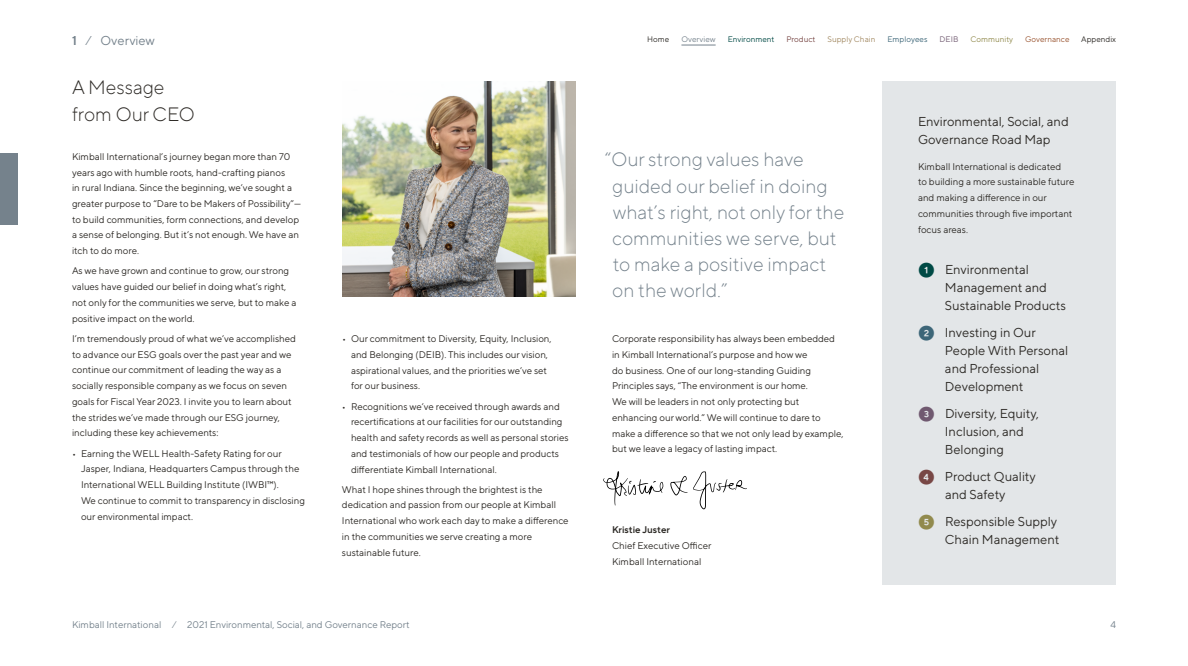
<style>
.page{position:relative;width:1188px;height:666px;background:#fff}
.page>*{position:absolute;margin:0;border:0;box-sizing:border-box;transform-origin:0 0}
.t1{font:300 19.2px/26.1px "TT Norms Pro";color:#75828c}
.t2{font:300 19.2px/27px "TT Norms Pro";color:#2d2a26}
.t3{font:12.8px/18px "TT Norms Pro";color:#2d2a26}
.t4{font:12.8px "TT Norms Pro";color:#75828c}
.t5{font:9.6px/15.7px "TT Norms Pro";color:#2d2a26}
.t6{font:9.6px "TT Norms Pro";color:#75828c}
.t7{font:600 9.6px "TT Norms Pro";color:#2d2a26}
.t8{font:8px "TT Norms Pro";letter-spacing:.005em;color:#2d2a26}
.t9{font:8px "TT Norms Pro";letter-spacing:.005em;color:#004a45}
.t10{font:8px "TT Norms Pro";letter-spacing:.005em;color:#a38a63}
.t11{font:8px "TT Norms Pro";letter-spacing:.005em;color:#995430}
.t12{font:8px "TT Norms Pro";letter-spacing:.005em;color:#3d6678}
.t13{font:8px "TT Norms Pro";letter-spacing:.005em;color:#918a4d}
.t14{font:8px "TT Norms Pro";letter-spacing:.005em;color:#75828c}
.t15{font:8px "TT Norms Pro";letter-spacing:.005em;color:#784745}
.t16{font:8px "TT Norms Pro";color:#705970}
.s1{font-weight:600}
.s2{font-weight:600;font-size:16.8px;color:#004a45}
.s3{font-weight:600;font-size:16.8px;color:#3d6678}
.s4{font-weight:600;font-size:16.8px;color:#705970}
.s5{font-weight:600;font-size:16.8px;color:#784745}
.s6{font-weight:600;font-size:16.8px;color:#918a4d}
</style>
<div class="page">
<hr style="left:681px;top:45px;width:35px;height:1px;background:#75828c">
<div style="left:882px;top:81px;width:234px;height:504px;background:#e3e6e8"></div>
<div style="left:0;top:153px;width:18px;height:72px;background:#75828c"></div>
<img style="left:342px;top:81px;width:234px;height:216px">
<svg style="left:603px;top:471px;width:60px;height:34px"></svg>
<svg style="left:670px;top:471px;width:77px;height:38px"></svg>
<h2 class="t4" style="left:72px;top:31px;width:85px"><span class="s1">1</span> ⁄ Overview</h2>
<h1 class="t2" style="left:72px;top:73px;width:124px">A Message from Our CEO</h1>
<p class="t5" style="left:72px;top:148px;width:230px">Kimball International’s journey began more than 70 years ago with humble roots, hand-crafting pianos<br>in rural Indiana. Since the beginning, we’ve sought a greater purpose to “Dare to be Makers of Possibility”— to build communities, form connections, and develop a sense of belonging. But it’s not enough. We have an itch to do more.</p>
<p class="t5" style="left:72px;top:263px;width:226px">As we have grown and continue to grow, our strong values have guided our belief in doing what’s right, not only for the communities we serve, but to make a positive impact on the world.</p>
<p class="t5" style="left:72px;top:330px;width:225px">I’m tremendously proud of what we’ve accomplished to advance our ESG goals over the past year and we continue our commitment of leading the way as a socially responsible company as we focus on seven goals for Fiscal Year 2023. I invite you to learn about the strides we’ve made through our ESG journey, including these key achievements:</p>
<p class="t5" style="left:81px;top:445px;width:226px;text-indent:-9px">• Earning the WELL Health-Safety Rating for our Jasper, Indiana, Headquarters Campus through the International WELL Building Institute (IWBI™).<br>We continue to commit to transparency in disclosing our environmental impact.</p>
<p class="t5" style="left:351px;top:330px;width:202px;text-indent:-9px">• Our commitment to Diversity, Equity, Inclusion, and Belonging (DEIB). This includes our vision, aspirational values, and the priorities we’ve set for our business.</p>
<p class="t5" style="left:351px;top:398px;width:219px;text-indent:-9px">• Recognitions we’ve received through awards and recertifications at our facilities for our outstanding health and safety records as well as personal stories and testimonials of how our people and products differentiate Kimball International.</p>
<p class="t5" style="left:342px;top:481px;width:228px">What I hope shines through the brightest is the dedication and passion from our people at Kimball International who work each day to make a difference in the communities we serve creating a more sustainable future.</p>
<p class="t8" style="left:647px;top:33px;width:24px">Home</p>
<p class="t14" style="left:681px;top:33px;width:36px">Overview</p>
<p class="t9" style="left:728px;top:33px;width:48px">Environment</p>
<p class="t15" style="left:786px;top:33px;width:31px">Product</p>
<p class="t10" style="left:828px;top:33px;width:49px">Supply Chain</p>
<p class="t12" style="left:887px;top:33px;width:41px">Employees</p>
<p class="t16" style="left:940px;top:33px;width:20px">DEIB</p>
<p class="t13" style="left:970px;top:33px;width:44px">Community</p>
<p class="t11" style="left:1025px;top:33px;width:46px">Governance</p>
<p class="t8" style="left:1081px;top:33px;width:36px">Appendix</p>
<h1 class="t1" style="left:612px;top:145px;width:233px;text-indent:-7px">“Our strong values have guided our belief in doing what’s right, not only for the communities we serve, but to make a positive impact on the world.”</h1>
<p class="t5" style="left:612px;top:330px;width:233px">Corporate responsibility has always been embedded in Kimball International’s purpose and how we<br>do business. One of our long-standing Guiding Principles says, “The environment is our home.<br>We will be leaders in not only protecting but enhancing our world.” We will continue to dare to make a difference so that we not only lead by example, but we leave a legacy of lasting impact.</p>
<p class="t7" style="left:612px;top:523px;width:60px">Kristie Juster</p>
<p class="t5" style="left:612px;top:537px;width:101px">Chief Executive Officer<br>Kimball International</p>
<h2 class="t3" style="left:918px;top:112px;width:152px">Environmental, Social, and<br>Governance Road Map</h2>
<p class="t5" style="left:918px;top:158px;width:158px">Kimball International is dedicated<br>to building a more sustainable future and making a difference in our communities through five important focus areas.</p>
<h2 class="t3" style="left:945px;top:259px;width:122px;text-indent:-27px"><span class="s2">❶</span> Environmental<br>Management and<br>Sustainable Products</h2>
<h2 class="t3" style="left:945px;top:322px;width:125px;text-indent:-27px"><span class="s3">❷</span> Investing in Our<br>People With Personal and Professional<br>Development</h2>
<h2 class="t3" style="left:945px;top:403px;width:95px;text-indent:-27px"><span class="s4">❸</span> Diversity, Equity,<br>Inclusion, and<br>Belonging</h2>
<h2 class="t3" style="left:918px;top:466px;width:119px;text-align:center"><span class="s5">❹</span> Product Quality and Safety</h2>
<h2 class="t3" style="left:918px;top:511px;width:143px;text-align:right"><span class="s6">❺</span> Responsible Supply<br>Chain Management</h2>
<p class="t6" style="left:72px;top:617px;width:91px">Kimball International</p>
<p class="t6" style="left:173px;top:617px;width:3px">⁄</p>
<p class="t6" style="left:187px;top:617px;width:224px">2021 Environmental, Social, and Governance Report</p>
<p class="t6" style="left:1110px;top:617px;width:7px">4</p>
</div>
